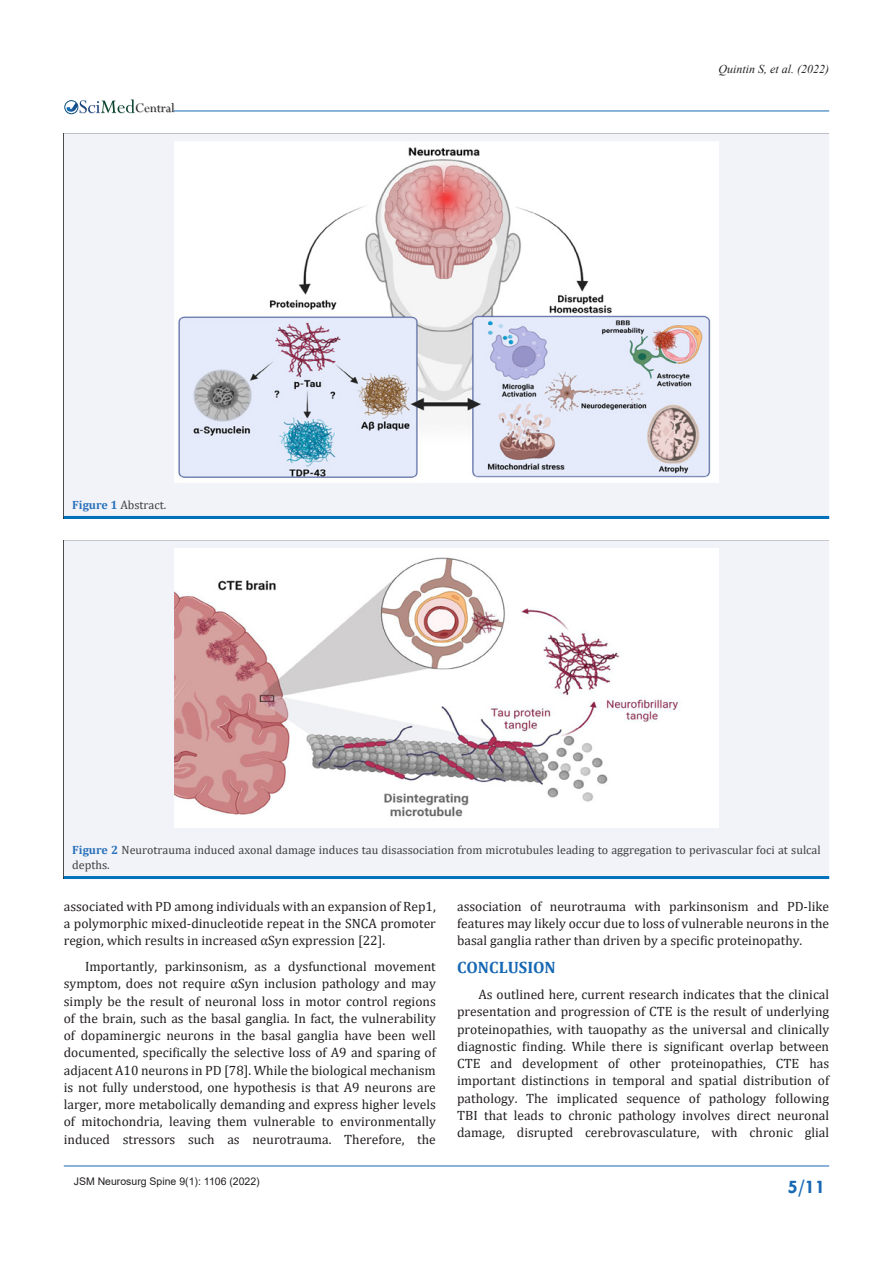
<style>
.page{position:relative;width:893px;height:1263px;background:#fff}
.page>*{position:absolute;margin:0;border:0;box-sizing:border-box;transform-origin:0 0}
.t1{font:700 19.5px "Tw Cen";color:#1768b4}
.t2{font:700 16.5px "Cambria";letter-spacing:-.005em;color:#1768b4}
.t3{font:14.55px "Perpetua";color:#211e1e}
.t4{font:13.5px/17.2px "Cambria";color:#231f20;text-align:justify}
.t5{font:12px/15px "Cambria";color:#3e3e3f}
.t6{font:italic 12px "Times New Roman";color:#231f20}
.t7{font:10.5px "Arial";color:#231f20}
.s1{font-weight:700;color:#2a71b8}
</style>
<div class="page">
<img style="left:79px;top:103px;width:96px;height:11px">
<div style="left:64px;top:100px;width:14px;height:14px;border:1px solid #074d7c;border-radius:50%"></div>
<svg style="left:66px;top:99px;width:69px;height:14px"></svg>
<hr style="left:64px;top:1166px;width:765px;height:1px;background:#1768b4">
<hr style="left:174px;top:111px;width:655px;height:1px;background:#1768b4">
<div style="left:64px;top:133px;width:765px;height:383px;background:#f1f3f9"></div>
<hr style="left:64px;top:516px;width:765px;height:3px;background:#0072bc">
<img style="left:175px;top:142px;width:543px;height:341px">
<div style="left:64px;top:540px;width:765px;height:336px;background:#f1f3f9"></div>
<hr style="left:64px;top:876px;width:765px;height:3px;background:#0072bc">
<img style="left:175px;top:549px;width:543px;height:279px">
<p class="t3" style="left:135px;top:99px;width:41px">Central</p>
<p class="t5" style="left:72px;top:497px;width:95px"><span class="s1">Figure 1</span> Abstract.</p>
<p class="t6" style="left:718px;top:61px;width:112px">Quintin S, et al. (2022)</p>
<p class="t5" style="left:72px;top:842px;width:750px"><span class="s1">Figure 2</span> Neurotrauma induced axonal damage induces tau disassociation from microtubules leading to aggregation to perivascular foci at sulcal depths.</p>
<p class="t4" style="left:64px;top:897px;width:374px">associated with PD among individuals with an expansion of Rep1, a polymorphic mixed-dinucleotide repeat in the SNCA promoter region, which results in increased αSyn expression [22].</p>
<p class="t4" style="left:64px;top:958px;width:374px;text-indent:21px">Importantly, parkinsonism, as a dysfunctional movement symptom, does not require αSyn inclusion pathology and may simply be the result of neuronal loss in motor control regions of the brain, such as the basal ganglia. In fact, the vulnerability of dopaminergic neurons in the basal ganglia have been well documented, specifically the selective loss of A9 and sparing of adjacent A10 neurons in PD [78]. While the biological mechanism is not fully understood, one hypothesis is that A9 neurons are larger, more metabolically demanding and express higher levels of mitochondria, leaving them vulnerable to environmentally induced stressors such as neurotrauma. Therefore, the</p>
<p class="t4" style="left:457px;top:897px;width:374px">association of neurotrauma with parkinsonism and PD-like features may likely occur due to loss of vulnerable neurons in the basal ganglia rather than driven by a specific proteinopathy.</p>
<p class="t2" style="left:457px;top:956px;width:100px">CONCLUSION</p>
<p class="t4" style="left:457px;top:986px;width:374px;text-indent:21px">As outlined here, current research indicates that the clinical presentation and progression of CTE is the result of underlying proteinopathies, with tauopathy as the universal and clinically diagnostic finding. While there is significant overlap between CTE and development of other proteinopathies, CTE has important distinctions in temporal and spatial distribution of pathology. The implicated sequence of pathology following TBI that leads to chronic pathology involves direct neuronal damage, disrupted cerebrovasculature, with chronic glial</p>
<p class="t7" style="left:74px;top:1174px;width:187px">JSM Neurosurg Spine 9(1): 1106 (2022)</p>
<h1 class="t1" style="left:787px;top:1175px;width:40px">5/11</h1>
</div>
